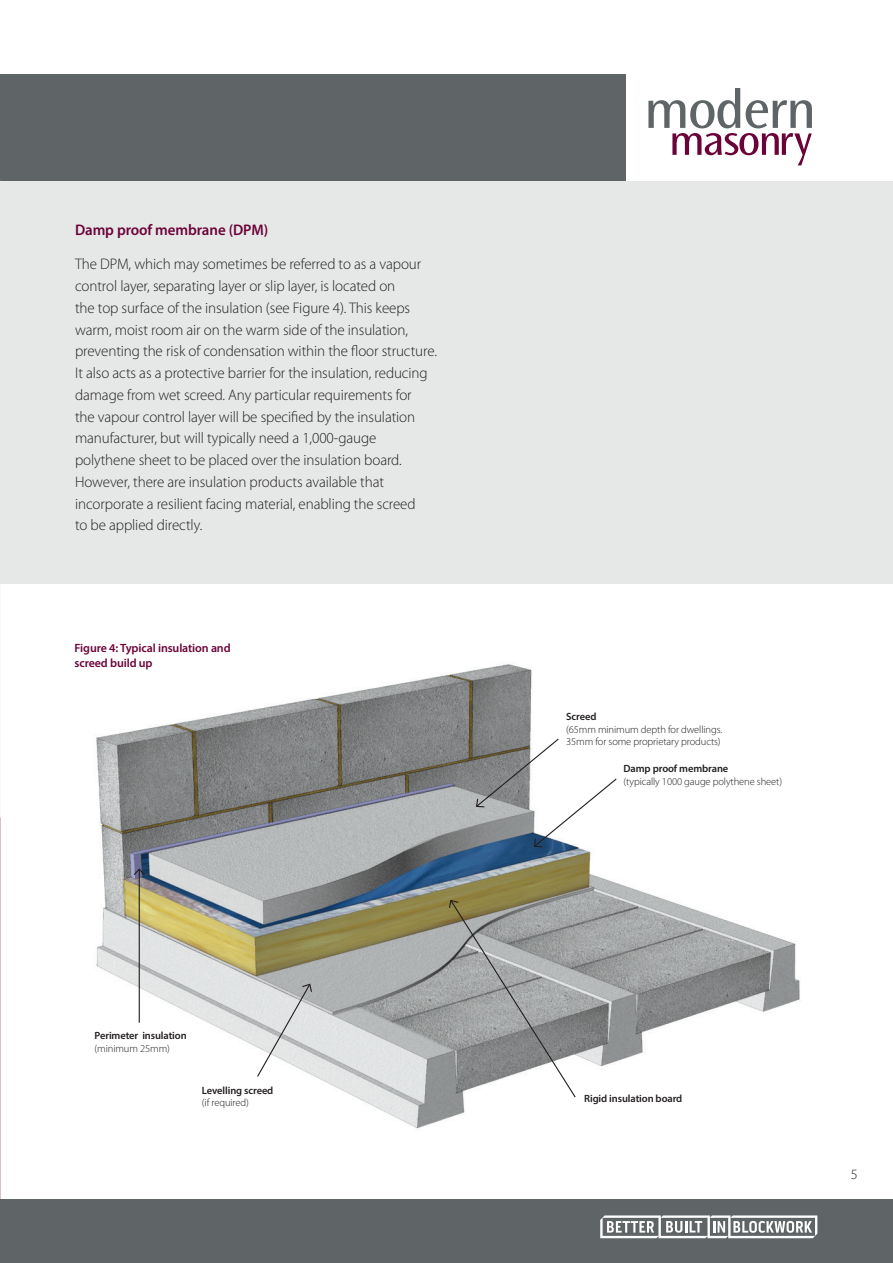
<style>
.page{position:relative;width:893px;height:1263px;background:#fff}
.page>*{position:absolute;margin:0;border:0;box-sizing:border-box;transform-origin:0 0}
.t1{font:300 15.45px/21.8px "Myriad Pro";letter-spacing:-.005em;color:#231f20}
.t2{font:600 15.45px "Myriad Pro";letter-spacing:-.005em;color:#6b0338}
.t3{font:300 14.25px "Myriad Pro";color:#231f20}
.t4{font:600 12px/14.4px "Myriad Pro";letter-spacing:-.01em;color:#6b0338}
.t5{font:300 10.5px/12.6px "Myriad Pro";letter-spacing:-.01em;color:#231f20}
.t6{font:600 10.5px "Myriad Pro";letter-spacing:-.01em;color:#231f20}
</style>
<div class="page">
<div style="left:0;top:1199px;width:893px;height:64px;background:#5f6567"></div>
<div style="left:0;top:74px;width:626px;height:107px;background:#5f6567"></div>
<div style="left:0;top:181px;width:893px;height:402px;background:#e6e8e8"></div>
<img style="left:96px;top:664px;width:704px;height:465px">
<svg style="left:475px;top:737px;width:143px;height:111px"></svg>
<svg style="left:448px;top:899px;width:129px;height:200px;background:#a4a5a3"></svg>
<svg style="left:256px;top:983px;width:57px;height:95px"></svg>
<hr style="left:139px;top:869px;width:1px;height:154px;background:#231f20">
<svg style="left:132px;top:867px;width:14px;height:9px"></svg>
<svg style="left:648px;top:88px;width:164px;height:77px"></svg>
<svg style="left:600px;top:1215px;width:217px;height:23px"></svg>
<p class="t2" style="left:75px;top:220px;width:195px">Damp proof membrane (DPM)</p>
<p class="t1" style="left:75px;top:254px;width:363px">The DPM, which may sometimes be referred to as a vapour control layer, separating layer or slip layer, is located on<br>the top surface of the insulation (see Figure 4). This keeps warm, moist room air on the warm side of the insulation, preventing the risk of condensation within the floor structure.<br>It also acts as a protective barrier for the insulation, reducing damage from wet screed. Any particular requirements for<br>the vapour control layer will be specified by the insulation manufacturer, but will typically need a 1,000-gauge polythene sheet to be placed over the insulation board.<br>However, there are insulation products available that incorporate a resilient facing material, enabling the screed<br>to be applied directly.</p>
<p class="t4" style="left:75px;top:641px;width:158px">Figure 4: Typical insulation and screed build up</p>
<p class="t6" style="left:95px;top:1029px;width:94px">Perimeter insulation</p>
<p class="t5" style="left:95px;top:1042px;width:77px">(minimum 25mm)</p>
<p class="t6" style="left:202px;top:1084px;width:73px">Levelling screed</p>
<p class="t5" style="left:202px;top:1097px;width:48px">(if required)</p>
<p class="t6" style="left:566px;top:710px;width:32px">Screed</p>
<p class="t5" style="left:566px;top:723px;width:158px">(65mm minimum depth for dwellings.<br>35mm for some proprietary products)</p>
<p class="t6" style="left:624px;top:762px;width:106px">Damp proof membrane</p>
<p class="t5" style="left:624px;top:775px;width:160px">(typically 1000 gauge polythene sheet)</p>
<p class="t6" style="left:584px;top:1091px;width:100px">Rigid insulation board</p>
<p class="t3" style="left:851px;top:1166px;width:8px">5</p>
</div>
